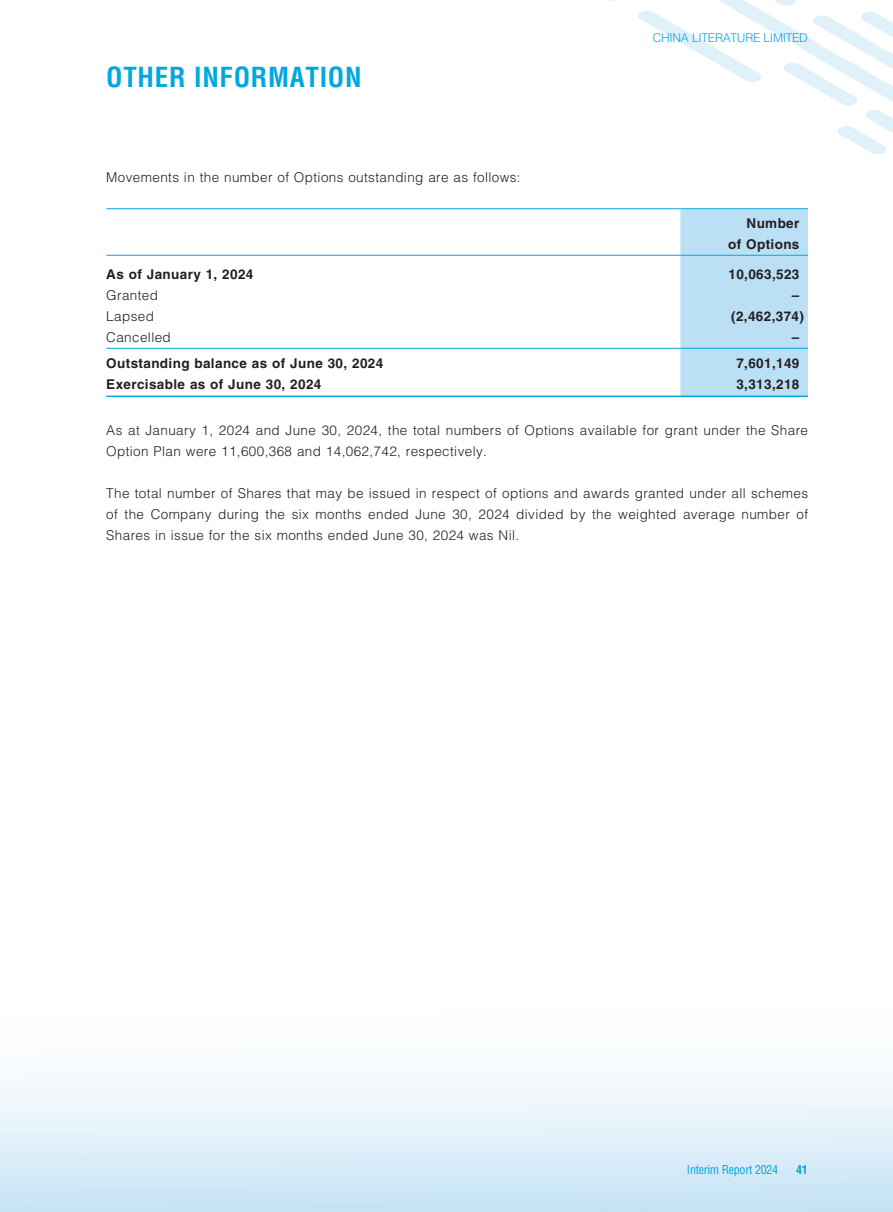
<style>
.page{position:relative;width:893px;height:1212px;background:#fff}
.page>*{position:absolute;margin:0;border:0;box-sizing:border-box;transform-origin:0 0}
.t1{font:700 condensed 27px "Helvetica LT Std";letter-spacing:.025em;color:#00a7e1}
.t2{font:300 13.5px/21px "Helvetica LT Std";letter-spacing:.03em;color:#231f20}
.t3{font:700 13.5px/21px "Helvetica LT Std";letter-spacing:.03em;color:#231f20;text-align:right}
.t4{font:300 12px "Helvetica LT Std";letter-spacing:-.02em;color:#00a7e1}
.t5{font:condensed 12px "Helvetica LT Std";letter-spacing:-.025em;color:#00a7e1}
.t6{font:700 condensed 12px "Helvetica LT Std";color:#00a7e1}
</style>
<div class="page">
<div style="left:680px;top:209px;width:128px;height:187px;background:#bbdff4"></div>
<hr style="left:106px;top:208px;width:574px;height:1px;background:#00a7e1">
<hr style="left:680px;top:208px;width:128px;height:1px;background:#00a7e1">
<hr style="left:106px;top:255px;width:574px;height:1px;background:#00a7e1">
<hr style="left:680px;top:255px;width:128px;height:1px;background:#00a7e1">
<hr style="left:106px;top:348px;width:574px;height:1px;background:#00a7e1">
<hr style="left:680px;top:348px;width:128px;height:1px;background:#00a7e1">
<hr style="left:106px;top:396px;width:574px;height:1px;background:#00a7e1">
<hr style="left:680px;top:396px;width:128px;height:1px;background:#00a7e1">
<h1 class="t1" style="left:106px;top:60px;width:257px">OTHER INFORMATION</h1>
<p class="t2" style="left:106px;top:166px;width:416px">Movements in the number of Options outstanding are as follows:</p>
<p class="t4" style="left:653px;top:30px;width:157px">CHINA LITERATURE LIMITED</p>
<p class="t3" style="left:728px;top:213px;width:73px">Number<br>of Options</p>
<p class="t3" style="left:106px;top:264px;width:149px">As of January 1, 2024</p>
<p class="t3" style="left:728px;top:264px;width:72px">10,063,523</p>
<p class="t2" style="left:106px;top:285px;width:53px">Granted</p>
<p class="t3" style="left:792px;top:285px;width:9px">–</p>
<p class="t2" style="left:106px;top:306px;width:49px">Lapsed</p>
<p class="t3" style="left:731px;top:306px;width:74px">(2,462,374)</p>
<p class="t2" style="left:106px;top:327px;width:66px">Cancelled</p>
<p class="t3" style="left:792px;top:327px;width:9px">–</p>
<p class="t3" style="left:106px;top:352px;width:278px">Outstanding balance as of June 30, 2024</p>
<p class="t3" style="left:736px;top:352px;width:65px">7,601,149</p>
<p class="t3" style="left:106px;top:373px;width:217px">Exercisable as of June 30, 2024</p>
<p class="t3" style="left:736px;top:373px;width:65px">3,313,218</p>
<p class="t2" style="left:106px;top:420px;width:703px">As at January 1, 2024 and June 30, 2024, the total numbers of Options available for grant under the Share<br>Option Plan were 11,600,368 and 14,062,742, respectively.</p>
<p class="t2" style="left:106px;top:483px;width:703px;text-align:justify">The total number of Shares that may be issued in respect of options and awards granted under all schemes of the Company during the six months ended June 30, 2024 divided by the weighted average number of Shares in issue for the six months ended June 30, 2024 was Nil.</p>
<p class="t5" style="left:687px;top:1162px;width:93px">Interim Report 2024</p>
<p class="t6" style="left:796px;top:1162px;width:13px">41</p>
</div>
